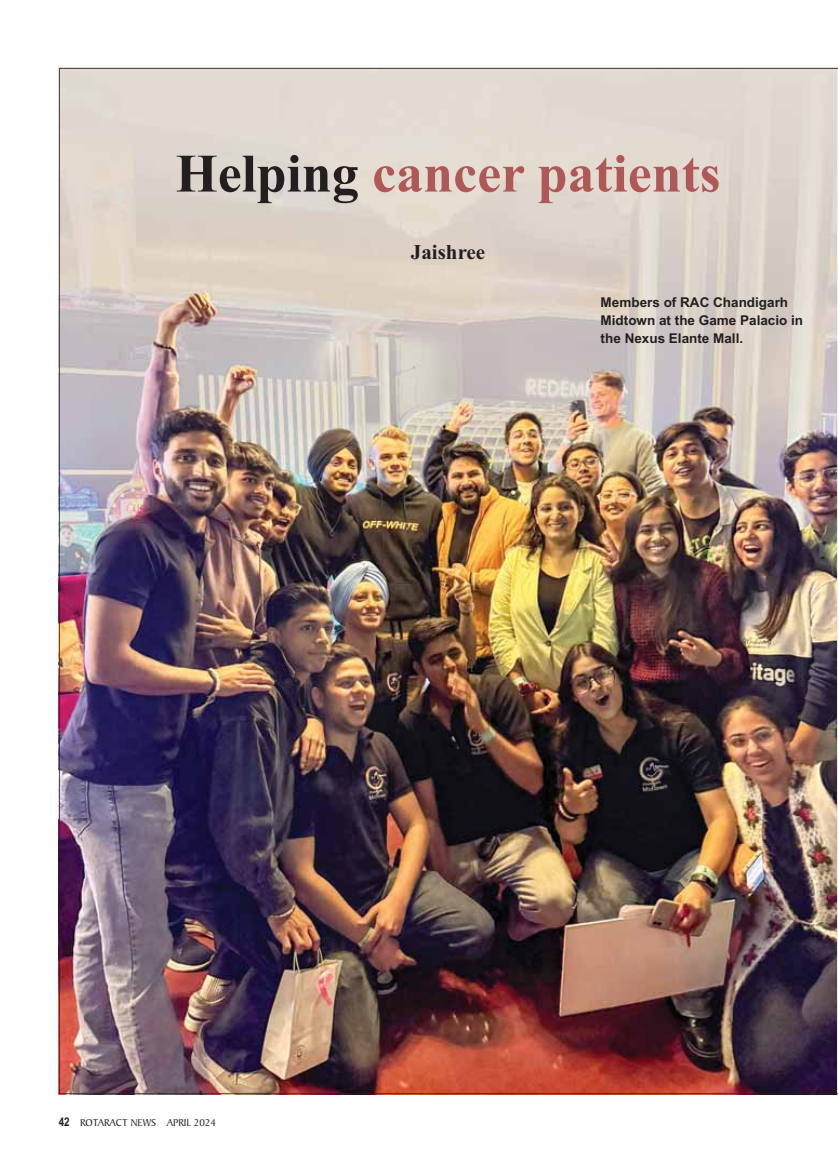
<style>
.page{position:relative;width:838px;height:1162px;background:#fff}
.page>*{position:absolute;margin:0;border:0;box-sizing:border-box;transform-origin:0 0}
.t1{font:700 54px "Times New Roman";color:#af5858}
.t2{font:700 21px "Times New Roman";color:#231f20}
.t3{font:700 13.5px/18px "Arial";color:#231f20}
.t4{font:10.5px "Baker Signet BT";color:#231f20}
.s1{color:#231f20}
.s2{font-family:"Arial Narrow";font-weight:700;font-size:12px}
</style>
<div class="page">
<hr style="left:837px;top:68px;width:1px;height:1026px;background:#f2efe9">
<img style="left:59px;top:68px;width:779px;height:1025px">
<h1 class="t1" style="left:176px;top:156px;width:546px"><span class="s1">Helping</span> cancer patients</h1>
<h2 class="t2" style="left:411px;top:245px;width:76px">Jaishree</h2>
<p class="t3" style="left:601px;top:295px;width:204px">Members of RAC Chandigarh<br>Midtown at the Game Palacio in the Nexus Elante Mall.</p>
<p class="t4" style="left:59px;top:1118px;width:159px"><span class="s2">42</span> ROTARACT NEWS APRIL 2024</p>
</div>
